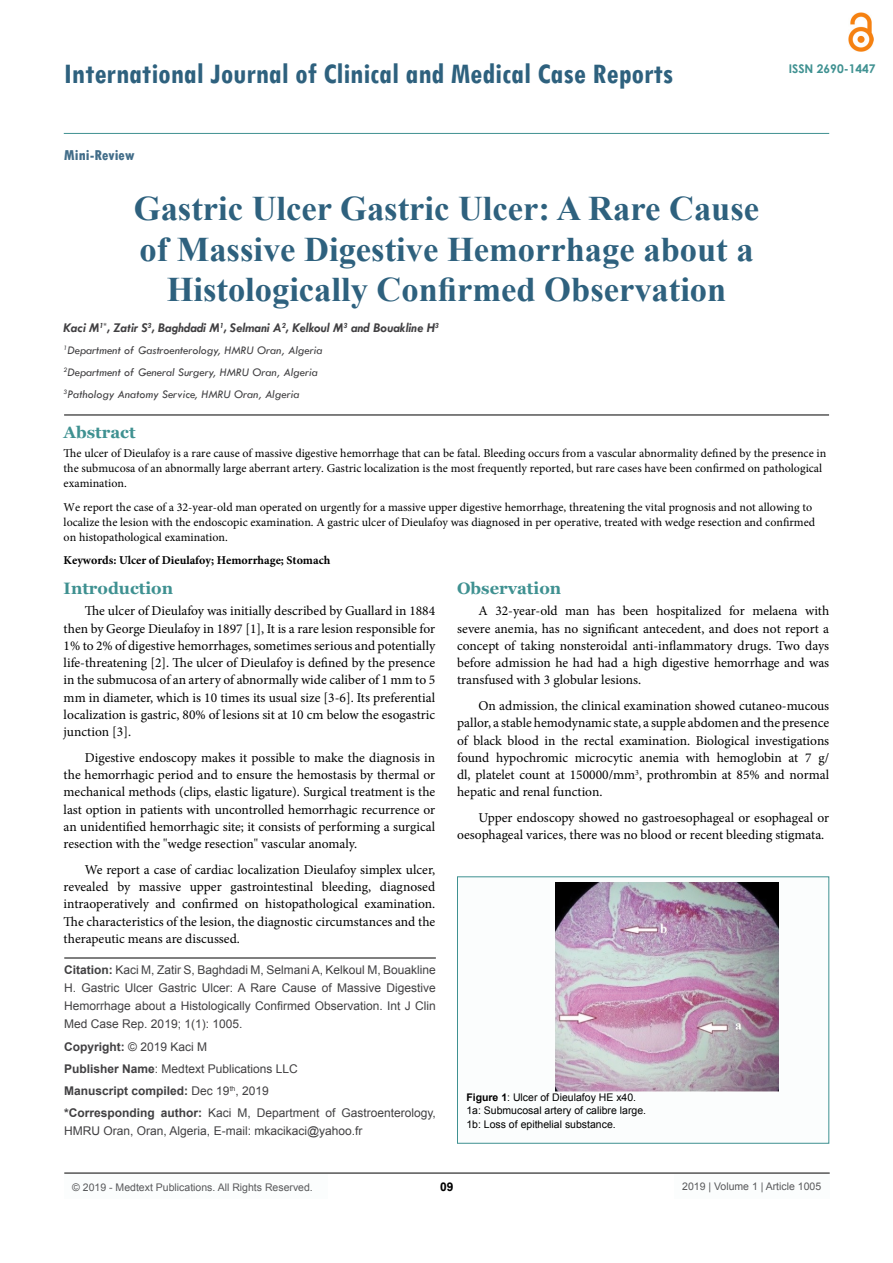
<style>
.page{position:relative;width:893px;height:1263px;background:#fff}
.page>*{position:absolute;margin:0;border:0;box-sizing:border-box;transform-origin:0 0}
.t1{font:700 34.5px/40.5px "Times New Roman";color:#2e617e;text-align:center}
.t2{font:700 condensed 30px "Tw Cen";color:#2e617e}
.t3{font:700 16.5px "Georgia";color:#3f9191}
.t4{font:800 condensed 15px "Tw Cen";color:#426d89}
.t5{font:13.5px/17.2px "Minion Pro";color:#000;text-align:justify}
.t6{font:italic 700 13.5px "Tw Cen";color:#414042}
.t7{font:12px/15px "Minion Pro";color:#000}
.t8{font:12px/18px "Arial";color:#414042;text-align:justify}
.t9{font:italic 12px/22px "Tw Cen";color:#414042}
.t10{font:700 12px "Minion Pro";color:#000}
.t11{font:700 12px "Century Gothic";color:#3f9191}
.t12{font:700 12px "Arial";color:#000}
.t13{font:10.5px/13.5px "Arial";color:#000}
.t14{font:10.5px "Arial";color:#58595b}
.s1{font-weight:700}
</style>
<div class="page">
<hr style="left:64px;top:133px;width:765px;height:1px;background:#3f9191">
<hr style="left:64px;top:1173px;width:766px;height:1px;background:#000">
<div style="left:674px;top:1174px;width:156px;height:25px;background:#fbfdfd"></div>
<img style="left:849px;top:12px;width:25px;height:40px">
<div style="left:64px;top:1174px;width:263px;height:25px;background:#fbfdfd"></div>
<hr style="left:64px;top:415px;width:765px;height:1px;background:#000">
<hr style="left:64px;top:958px;width:372px;height:1px;background:#000">
<div style="left:457px;top:877px;width:372px;height:266px;background:#fbfdfd"></div>
<img style="left:555px;top:882px;width:224px;height:209px">
<h2 class="t2" style="left:64px;top:56px;width:611px">International Journal of Clinical and Medical Case Reports</h2>
<p class="t4" style="left:64px;top:147px;width:72px">Mini-Review</p>
<h1 class="t1" style="left:134px;top:187px;width:627px">Gastric Ulcer Gastric Ulcer: A Rare Cause of Massive Digestive Hemorrhage about a<br>Histologically Confirmed Observation</h1>
<p class="t6" style="left:64px;top:320px;width:377px">Kaci M<sup>1*</sup>, Zatir S<sup>3</sup>, Baghdadi M<sup>1</sup>, Selmani A<sup>2</sup>, Kelkoul M<sup>3</sup> and Bouakline H<sup>3</sup></p>
<p class="t9" style="left:64px;top:339px;width:260px"><sup>1</sup>Department of Gastroenterology, HMRU Oran, Algeria<br><sup>2</sup>Department of General Surgery, HMRU Oran, Algeria<br><sup>3</sup>Pathology Anatomy Service, HMRU Oran, Algeria</p>
<p class="t11" style="left:789px;top:59px;width:88px">ISSN 2690-1447</p>
<p class="t3" style="left:64px;top:422px;width:73px">Abstract</p>
<p class="t7" style="left:64px;top:446px;width:764px">The ulcer of Dieulafoy is a rare cause of massive digestive hemorrhage that can be fatal. Bleeding occurs from a vascular abnormality defined by the presence in the submucosa of an abnormally large aberrant artery. Gastric localization is the most frequently reported, but rare cases have been confirmed on pathological examination.</p>
<p class="t7" style="left:64px;top:500px;width:753px">We report the case of a 32-year-old man operated on urgently for a massive upper digestive hemorrhage, threatening the vital prognosis and not allowing to localize the lesion with the endoscopic examination. A gastric ulcer of Dieulafoy was diagnosed in per operative, treated with wedge resection and confirmed on histopathological examination.</p>
<p class="t10" style="left:64px;top:552px;width:268px">Keywords: Ulcer of Dieulafoy; Hemorrhage; Stomach</p>
<p class="t3" style="left:64px;top:577px;width:111px">Introduction</p>
<p class="t5" style="left:64px;top:602px;width:373px;text-indent:21px">The ulcer of Dieulafoy was initially described by Guallard in 1884 then by George Dieulafoy in 1897 [1], It is a rare lesion responsible for 1% to 2% of digestive hemorrhages, sometimes serious and potentially life-threatening [2]. The ulcer of Dieulafoy is defined by the presence in the submucosa of an artery of abnormally wide caliber of 1 mm to 5 mm in diameter, which is 10 times its usual size [3-6]. Its preferential localization is gastric, 80% of lesions sit at 10 cm below the esogastric junction [3].</p>
<p class="t5" style="left:64px;top:749px;width:373px;text-indent:21px">Digestive endoscopy makes it possible to make the diagnosis in the hemorrhagic period and to ensure the hemostasis by thermal or mechanical methods (clips, elastic ligature). Surgical treatment is the last option in patients with uncontrolled hemorrhagic recurrence or an unidentified hemorrhagic site; it consists of performing a surgical resection with the "wedge resection" vascular anomaly.</p>
<p class="t5" style="left:64px;top:861px;width:373px;text-indent:21px">We report a case of cardiac localization Dieulafoy simplex ulcer, revealed by massive upper gastrointestinal bleeding, diagnosed intraoperatively and confirmed on histopathological examination.<br>The characteristics of the lesion, the diagnostic circumstances and the therapeutic means are discussed.</p>
<p class="t8" style="left:64px;top:961px;width:373px"><span class="s1">Citation:</span> Kaci M, Zatir S, Baghdadi M, Selmani A, Kelkoul M, Bouakline H. Gastric Ulcer Gastric Ulcer: A Rare Cause of Massive Digestive Hemorrhage about a Histologically Confirmed Observation. Int J Clin Med Case Rep. 2019; 1(1): 1005.</p>
<p class="t8" style="left:64px;top:1035px;width:373px;line-height:22.2px;text-align:left"><span class="s1">Copyright:</span> © 2019 Kaci M<br><span class="s1">Publisher Name</span>: Medtext Publications LLC<br><span class="s1">Manuscript compiled:</span> Dec 19<sup>th</sup>, 2019<br><span class="s1">*Corresponding author:</span> Kaci M, Department of Gastroenterology,</p>
<p class="t8" style="left:64px;top:1122px;width:300px">HMRU Oran, Oran, Algeria, E-mail: mkacikaci@yahoo.fr</p>
<p class="t3" style="left:457px;top:577px;width:106px">Observation</p>
<p class="t5" style="left:457px;top:602px;width:374px;text-indent:21px">A 32-year-old man has been hospitalized for melaena with severe anemia, has no significant antecedent, and does not report a concept of taking nonsteroidal anti-inflammatory drugs. Two days before admission he had had a high digestive hemorrhage and was transfused with 3 globular lesions.</p>
<p class="t5" style="left:457px;top:697px;width:374px;text-indent:21px">On admission, the clinical examination showed cutaneo-mucous pallor, a stable hemodynamic state, a supple abdomen and the presence of black blood in the rectal examination. Biological investigations found hypochromic microcytic anemia with hemoglobin at 7 g/ dl, platelet count at 150000/mm<sup>3</sup>, prothrombin at 85% and normal hepatic and renal function.</p>
<p class="t5" style="left:457px;top:809px;width:374px;text-indent:21px">Upper endoscopy showed no gastroesophageal or esophageal or oesophageal varices, there was no blood or recent bleeding stigmata.</p>
<p class="t13" style="left:466px;top:1090px;width:181px"><span class="s1">Figure 1</span>: Ulcer of Dieulafoy HE x40.<br>1a: Submucosal artery of calibre large.<br>1b: Loss of epithelial substance.</p>
<p class="t14" style="left:72px;top:1180px;width:242px">© 2019 - Medtext Publications. All Rights Reserved.</p>
<p class="t12" style="left:440px;top:1178px;width:15px">09</p>
<p class="t14" style="left:682px;top:1180px;width:140px">2019 | Volume 1 | Article 1005</p>
</div>
